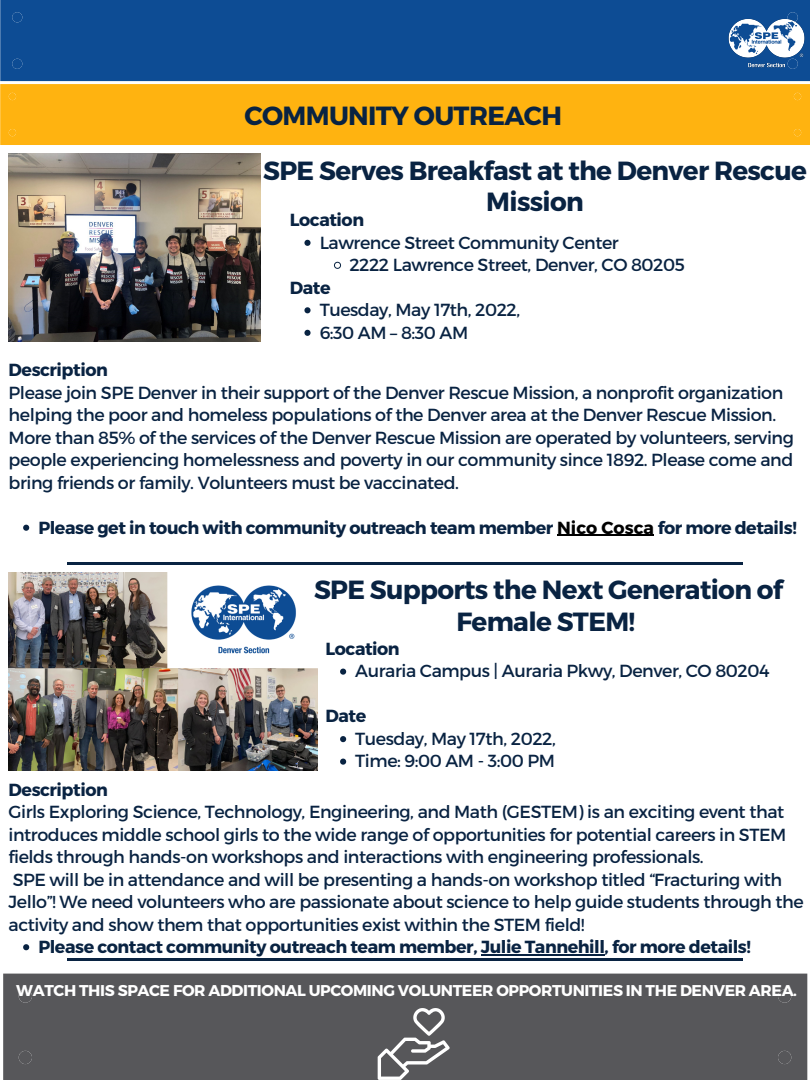
<style>
.page{position:relative;width:810px;height:1080px;background:#fff}
.page>*{position:absolute;margin:0;border:0;box-sizing:border-box;transform-origin:0 0}
.t1{font:700 26.25px/31.4px "Montserrat";letter-spacing:-.025em;color:#092342;text-align:center}
.t2{font:17.5px/22.5px "Montserrat";letter-spacing:-.025em;color:#092342}
.t3{font:700 17.5px "Montserrat";letter-spacing:-.025em;color:#092342}
.t4{font:700 15.62px "Montserrat";letter-spacing:-.025em;color:#fff}
.s1{color:#000}
</style>
<div class="page">
<div style="left:0;top:0;width:723px;height:81px;background:#0d4c94"></div>
<div style="left:12px;top:12px;width:10px;height:10px;background:#0d4c94;border-radius:50%"></div>
<div style="left:12px;top:59px;width:10px;height:10px;background:#0d4c94;border-radius:50%"></div>
<img style="left:723px;top:0;width:87px;height:82px">
<div style="left:3px;top:974px;width:804px;height:106px;background:#57575a"></div>
<div style="left:19px;top:989px;width:13px;height:14px;background:#57575a;border-radius:50%"></div>
<div style="left:778px;top:989px;width:13px;height:14px;background:#57575a;border-radius:50%"></div>
<div style="left:778px;top:1051px;width:13px;height:13px;background:#57575a;border-radius:50%"></div>
<div style="left:19px;top:1051px;width:13px;height:13px;background:#57575a;border-radius:50%"></div>
<svg style="left:378px;top:1008px;width:72px;height:72px"></svg>
<div style="left:0;top:84px;width:810px;height:61px;background:#ffb310"></div>
<div style="left:9px;top:93px;width:7px;height:7px;background:#ffb310;border-radius:50%"></div>
<div style="left:794px;top:93px;width:7px;height:7px;background:#ffb310;border-radius:50%"></div>
<div style="left:794px;top:129px;width:7px;height:7px;background:#ffb310;border-radius:50%"></div>
<div style="left:9px;top:129px;width:7px;height:7px;background:#ffb310;border-radius:50%"></div>
<svg style="left:304px;top:240px;width:7px;height:6px"></svg>
<svg style="left:334px;top:262px;width:7px;height:7px"></svg>
<svg style="left:304px;top:307px;width:7px;height:6px"></svg>
<svg style="left:304px;top:330px;width:7px;height:6px"></svg>
<img style="left:9px;top:153px;width:251px;height:189px">
<svg style="left:23px;top:525px;width:6px;height:6px"></svg>
<hr style="left:67px;top:562px;width:676px;height:3px;background:#092342">
<hr style="left:67px;top:958px;width:676px;height:2px;background:#092342">
<hr style="left:557px;top:534px;width:97px;height:2px;background:#000">
<img style="left:9px;top:573px;width:308px;height:198px">
<svg style="left:340px;top:669px;width:6px;height:6px"></svg>
<svg style="left:340px;top:736px;width:6px;height:6px"></svg>
<svg style="left:340px;top:759px;width:6px;height:6px"></svg>
<svg style="left:23px;top:944px;width:6px;height:6px"></svg>
<hr style="left:481px;top:954px;width:124px;height:1px;background:#092342">
<p class="t1" style="left:245px;top:99px;width:319px">COMMUNITY OUTREACH</p>
<p class="t1" style="left:263px;top:153px;width:545px">SPE Serves Breakfast at the Denver Rescue<br>Mission</p>
<p class="t3" style="left:290px;top:209px;width:76px">Location</p>
<p class="t2" style="left:320px;top:230px;width:301px">Lawrence Street Community Center</p>
<p class="t2" style="left:349px;top:253px;width:337px">2222 Lawrence Street, Denver, CO 80205</p>
<p class="t2" style="left:320px;top:298px;width:202px">Tuesday, May 17th, 2022,</p>
<p class="t2" style="left:320px;top:320px;width:150px">6:30 AM – 8:30 AM</p>
<p class="t3" style="left:290px;top:276px;width:42px">Date</p>
<p class="t3" style="left:9px;top:358px;width:101px">Description</p>
<p class="t2" style="left:9px;top:380px;width:787px">Please join SPE Denver in their support of the Denver Rescue Mission, a nonprofit organization helping the poor and homeless populations of the Denver area at the Denver Rescue Mission.<br>More than 85% of the services of the Denver Rescue Mission are operated by volunteers, serving people experiencing homelessness and poverty in our community since 1892. Please come and bring friends or family. Volunteers must be vaccinated.</p>
<p class="t3" style="left:38px;top:516px;width:760px">Please get in touch with community outreach team member <span class="s1">Nico Cosca</span> for more details!</p>
<p class="t1" style="left:314px;top:573px;width:471px">SPE Supports the Next Generation of<br>Female STEM!</p>
<p class="t3" style="left:326px;top:637px;width:76px">Location</p>
<p class="t2" style="left:355px;top:659px;width:416px">Auraria Campus | Auraria Pkwy, Denver, CO 80204</p>
<p class="t3" style="left:326px;top:705px;width:42px">Date</p>
<p class="t2" style="left:355px;top:727px;width:202px">Tuesday, May 17th, 2022,</p>
<p class="t2" style="left:355px;top:749px;width:201px">Time: 9:00 AM - 3:00 PM</p>
<p class="t3" style="left:9px;top:778px;width:101px">Description</p>
<p class="t2" style="left:9px;top:800px;width:779px;text-align:justify">Girls Exploring Science, Technology, Engineering, and Math (GESTEM) is an exciting event that introduces middle school girls to the wide range of opportunities for potential careers in STEM fields through hands-on workshops and interactions with engineering professionals.</p>
<p class="t2" style="left:9px;top:867px;width:797px">SPE will be in attendance and will be presenting a hands-on workshop titled “Fracturing with<br>Jello”! We need volunteers who are passionate about science to help guide students through the activity and show them that opportunities exist within the STEM field!</p>
<p class="t3" style="left:38px;top:935px;width:714px">Please contact community outreach team member, Julie Tannehill, for more details!</p>
<p class="t4" style="left:16px;top:980px;width:782px">WATCH THIS SPACE FOR ADDITIONAL UPCOMING VOLUNTEER OPPORTUNITIES IN THE DENVER AREA.</p>
</div>
